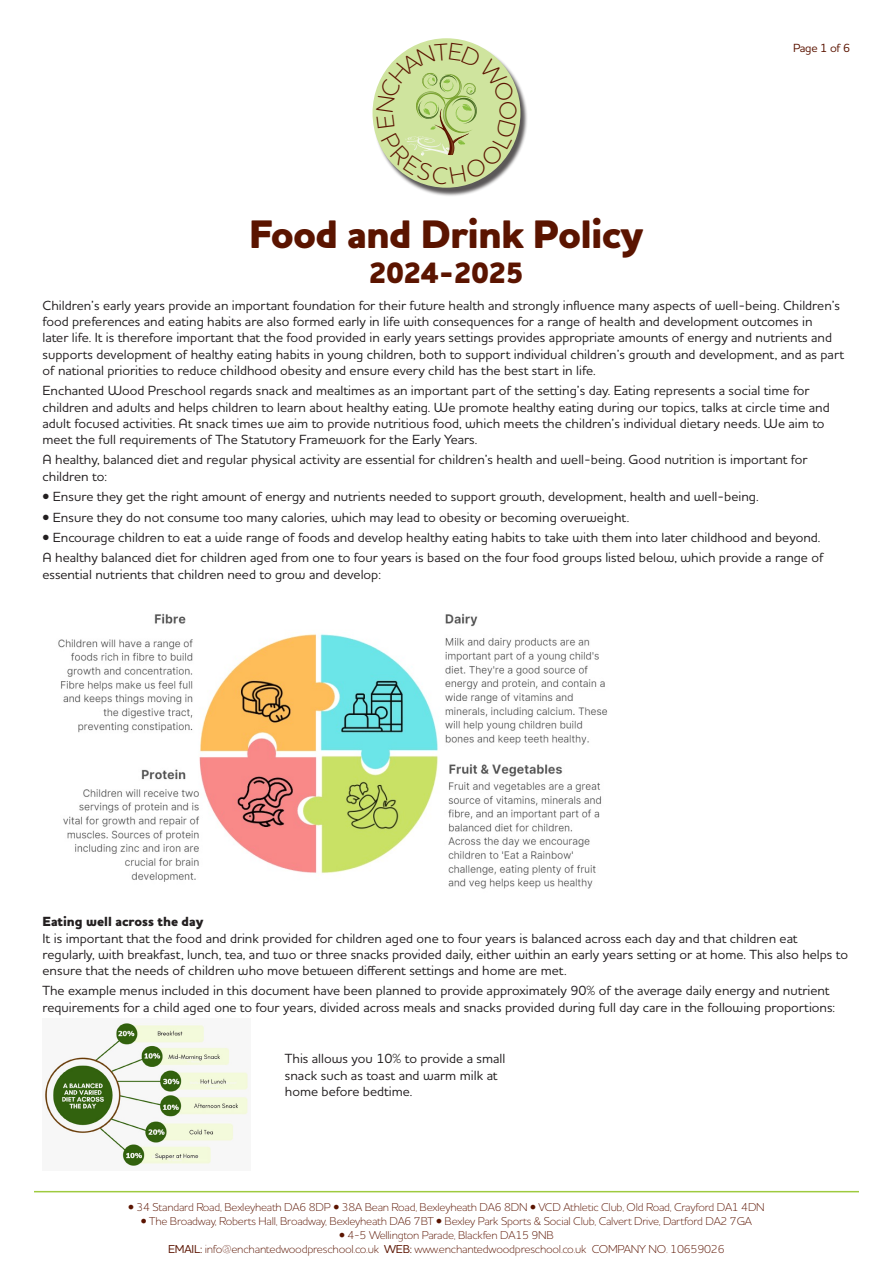
<style>
.page{position:relative;width:893px;height:1263px;background:#fff}
.page>*{position:absolute;margin:0;border:0;box-sizing:border-box;transform-origin:0 0}
.t1{font:800 40.5px "Houschka Pro";letter-spacing:-.02em;color:#5b1400}
.t2{font:800 30px "Houschka Pro";letter-spacing:-.02em;color:#5b1400}
.t3{font:500 13.5px/16.2px "Houschka Pro";color:#231f20}
.t4{font:800 13.5px "Houschka Pro";color:#231f20}
.t5{font:500 12px "Houschka Pro";letter-spacing:-.02em;color:#5b1400}
.t6{font:300 11.7px "Houschka Pro";letter-spacing:-.02em;color:#5b1400}
.t7{font:300 11.55px "Houschka Pro";letter-spacing:-.02em;color:#5b1400}
.s1{font-weight:500}
</style>
<div class="page">
<div style="left:374px;top:40px;width:155px;height:156px;background:#231f20;opacity:.75"></div>
<div style="left:373px;top:38px;width:147px;height:150px;background:#cfe49e;border-radius:50%"></div>
<hr style="left:34px;top:1191px;width:825px;height:1px;background:#9eca3e">
<img style="left:58px;top:613px;width:550px;height:276px">
<img style="left:44px;top:1022px;width:204px;height:145px">
<svg style="left:376px;top:43px;width:141px;height:141px"></svg>
<p class="t1" style="left:249px;top:207px;width:396px">Food and Drink Policy</p>
<p class="t2" style="left:369px;top:253px;width:157px">2024-2025</p>
<p class="t5" style="left:793px;top:40px;width:59px">Page 1 of 6</p>
<p class="t3" style="left:43px;top:297px;width:803px">Children’s early years provide an important foundation for their future health and strongly influence many aspects of well-being. Children’s food preferences and eating habits are also formed early in life with consequences for a range of health and development outcomes in<br>later life. It is therefore important that the food provided in early years settings provides appropriate amounts of energy and nutrients and supports development of healthy eating habits in young children, both to support individual children’s growth and development, and as part of national priorities to reduce childhood obesity and ensure every child has the best start in life.</p>
<p class="t3" style="left:43px;top:382px;width:789px">Enchanted Wood Preschool regards snack and mealtimes as an important part of the setting’s day. Eating represents a social time for children and adults and helps children to learn about healthy eating. We promote healthy eating during our topics, talks at circle time and adult focused activities. At snack times we aim to provide nutritious food, which meets the children’s individual dietary needs. We aim to meet the full requirements of The Statutory Framework for the Early Years.</p>
<p class="t3" style="left:43px;top:451px;width:767px">A healthy, balanced diet and regular physical activity are essential for children’s health and well-being. Good nutrition is important for children to:</p>
<p class="t3" style="left:43px;top:488px;width:717px">• Ensure they get the right amount of energy and nutrients needed to support growth, development, health and well-being.</p>
<p class="t3" style="left:43px;top:508px;width:588px">• Ensure they do not consume too many calories, which may lead to obesity or becoming overweight.</p>
<p class="t3" style="left:43px;top:529px;width:779px">• Encourage children to eat a wide range of foods and develop healthy eating habits to take with them into later childhood and beyond.</p>
<p class="t3" style="left:43px;top:549px;width:783px">A healthy balanced diet for children aged from one to four years is based on the four food groups listed below, which provide a range of essential nutrients that children need to grow and develop:</p>
<p class="t4" style="left:43px;top:913px;width:162px">Eating well across the day</p>
<p class="t3" style="left:43px;top:929px;width:807px">It is important that the food and drink provided for children aged one to four years is balanced across each day and that children eat regularly, with breakfast, lunch, tea, and two or three snacks provided daily, either within an early years setting or at home. This also helps to ensure that the needs of children who move between different settings and home are met.</p>
<p class="t3" style="left:43px;top:982px;width:794px">The example menus included in this document have been planned to provide approximately 90% of the average daily energy and nutrient requirements for a child aged one to four years, divided across meals and snacks provided during full day care in the following proportions:</p>
<p class="t3" style="left:285px;top:1050px;width:222px">This allows you 10% to provide a small snack such as toast and warm milk at home before bedtime.</p>
<p class="t7" style="left:128px;top:1200px;width:638px">• 34 Standard Road, Bexleyheath DA6 8DP • 38A Bean Road, Bexleyheath DA6 8DN • VCD Athletic Club, Old Road, Crayford DA1 4DN</p>
<p class="t7" style="left:141px;top:1214px;width:613px">• The Broadway, Roberts Hall, Broadway, Bexleyheath DA6 7BT • Bexley Park Sports &amp; Social Club, Calvert Drive, Dartford DA2 7GA</p>
<p class="t7" style="left:339px;top:1227px;width:216px">• 4-5 Wellington Parade, Blackfen DA15 9NB</p>
<p class="t6" style="left:168px;top:1241px;width:558px"><span class="s1">EMAIL:</span> info@enchantedwoodpreschool.co.uk <span class="s1">WEB:</span> www.enchantedwoodpreschool.co.uk COMPANY NO. 10659026</p>
</div>
